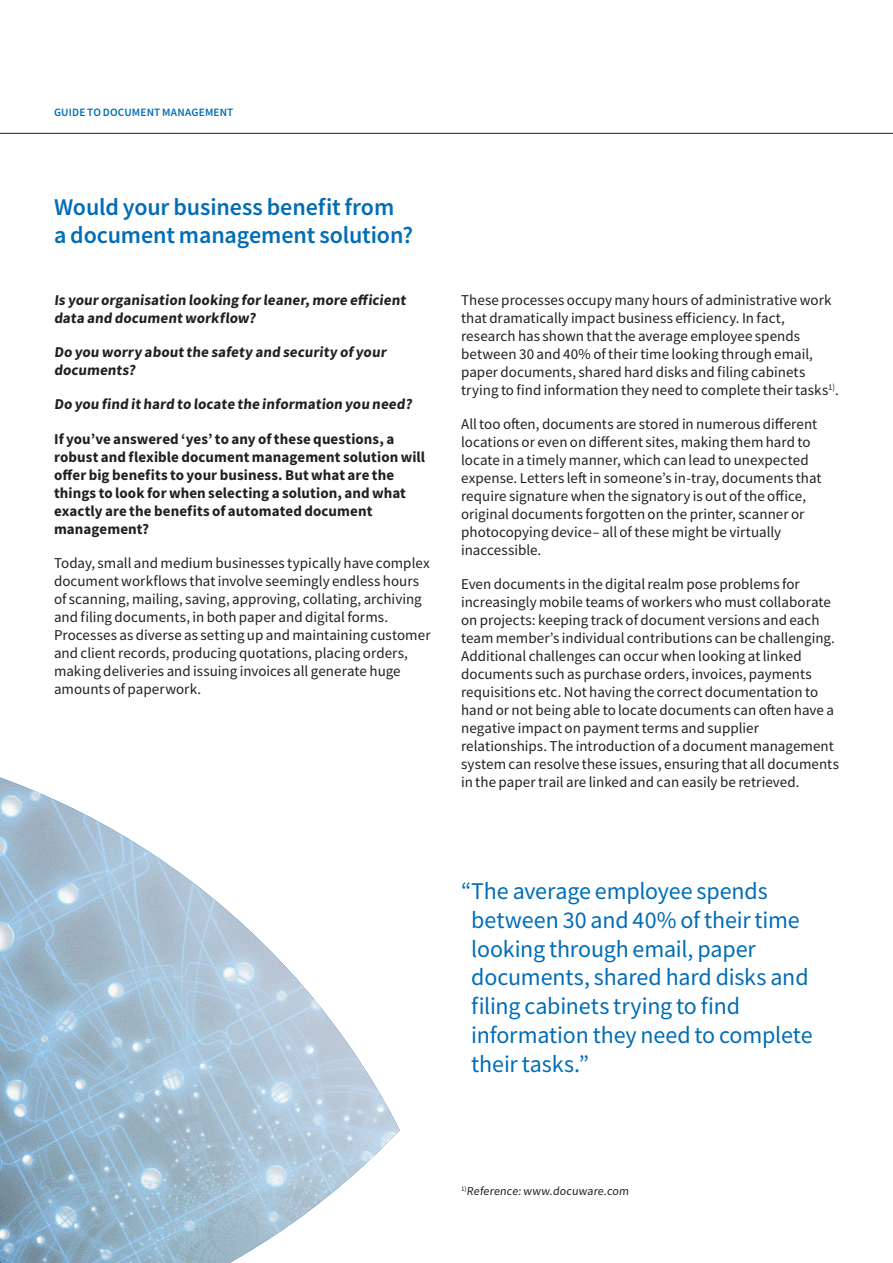
<style>
.page{position:relative;width:893px;height:1263px;background:#fff}
.page>*{position:absolute;margin:0;border:0;box-sizing:border-box;transform-origin:0 0}
.t1{font:24px/28.8px "Toshiba Sans";letter-spacing:-.005em;color:#006db7}
.Section_title_gradie{font:500 24px/28.8px "Toshiba Sans";letter-spacing:-.005em;color:#006db7}
.Main_text_BLACK{font:15px/18px "Toshiba Sans";letter-spacing:.005em;color:#231f20}
.Main_text_BLACK-2{font:700 15px/18px "Toshiba Sans";letter-spacing:.005em;color:#231f20}
.Main_text_BLACK-3{font:12px "Toshiba Sans";color:#231f20}
.Header_Colour{font:500 11.25px "Toshiba Sans";letter-spacing:.015em;color:#006db7}
</style>
<div class="page">
<hr style="left:0;top:133px;width:893px;height:1px;background:#231f20">
<img style="left:0;top:777px;width:400px;height:486px">
<p class="Header_Colour" style="left:54px;top:104px;width:181px">GUIDE TO DOCUMENT MANAGEMENT</p>
<p class="Section_title_gradie" style="left:54px;top:192px;width:361px">Would your business benefit from<br>a document management solution?</p>
<p class="Main_text_BLACK-2" style="left:54px;top:291px;width:355px">Is your organisation looking for leaner, more efficient data and document workflow?</p>
<p class="Main_text_BLACK-2" style="left:54px;top:343px;width:336px">Do you worry about the safety and security of your documents?</p>
<p class="Main_text_BLACK-2" style="left:54px;top:395px;width:362px">Do you find it hard to locate the information you need?</p>
<p class="Main_text_BLACK-2" style="left:54px;top:429px;width:373px">If you’ve answered ‘yes’ to any of these questions, a robust and flexible document management solution will offer big benefits to your business. But what are the things to look for when selecting a solution, and what exactly are the benefits of automated document management?</p>
<p class="Main_text_BLACK" style="left:54px;top:554px;width:378px">Today, small and medium businesses typically have complex document workflows that involve seemingly endless hours of scanning, mailing, saving, approving, collating, archiving and filing documents, in both paper and digital forms.<br>Processes as diverse as setting up and maintaining customer and client records, producing quotations, placing orders, making deliveries and issuing invoices all generate huge amounts of paperwork.</p>
<p class="Main_text_BLACK" style="left:461px;top:291px;width:379px">These processes occupy many hours of administrative work that dramatically impact business efficiency. In fact, research has shown that the average employee spends between 30 and 40% of their time looking through email, paper documents, shared hard disks and filing cabinets trying to find information they need to complete their tasks<sup>1)</sup>.</p>
<p class="Main_text_BLACK" style="left:461px;top:415px;width:362px">All too often, documents are stored in numerous different locations or even on different sites, making them hard to locate in a timely manner, which can lead to unexpected expense. Letters left in someone’s in-tray, documents that require signature when the signatory is out of the office, original documents forgotten on the printer, scanner or photocopying device– all of these might be virtually inaccessible.</p>
<p class="Main_text_BLACK" style="left:461px;top:575px;width:379px">Even documents in the digital realm pose problems for increasingly mobile teams of workers who must collaborate on projects: keeping track of document versions and each team member’s individual contributions can be challenging.<br>Additional challenges can occur when looking at linked documents such as purchase orders, invoices, payments requisitions etc. Not having the correct documentation to hand or not being able to locate documents can often have a negative impact on payment terms and supplier relationships. The introduction of a document management system can resolve these issues, ensuring that all documents in the paper trail are linked and can easily be retrieved.</p>
<p class="t1" style="left:471px;top:876px;width:343px;text-indent:-10px">“The average employee spends between 30 and 40% of their time looking through email, paper documents, shared hard disks and filing cabinets trying to find information they need to complete their tasks.”</p>
<p class="Main_text_BLACK-3" style="left:461px;top:1183px;width:171px"><sup>1)</sup>Reference: www.docuware.com</p>
</div>
